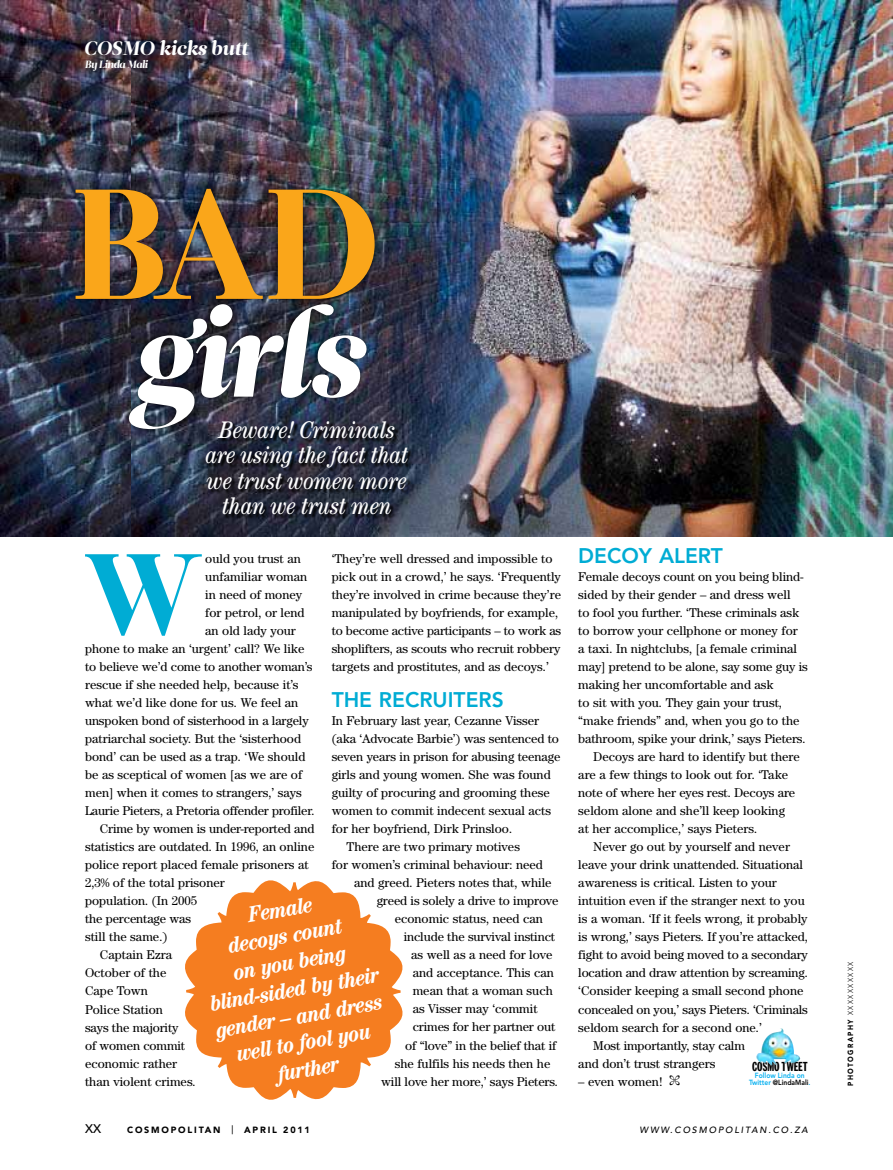
<style>
.page{position:relative;width:893px;height:1170px;background:#fff}
.page>*{position:absolute;margin:0;border:0;box-sizing:border-box;transform-origin:0 0}
.t1{font:156px "Leitura Display";color:#faa61a}
.t2{font:120px "Leitura Display Swashes";letter-spacing:-.035em;color:#fff}
.t3{font:115.65px "Leitura Display";color:#00acd4}
.t4{font:italic condensed 24px/25.5px "Century Std";letter-spacing:-.01em;color:#fff;text-align:center}
.t5{font:italic 700 condensed 22.2px/27px "Century Std";color:#fff;text-align:center}
.t6{font:800 21px "Avenir LT Std";color:#00acd4}
.t7{font:italic 19.5px "Leitura Display";color:#fff}
.t8{font:12.75px/18px "Century Std";color:#000}
.t9{font:12.75px "Franklin Gothic Std Extra Cond";letter-spacing:-.005em;color:#000}
.t10{font:500 12.45px "Avenir LT Std";color:#000}
.t11{font:italic 10.5px "Leitura Display";letter-spacing:-.04em;color:#fff}
.t12{font:900 9px "Avenir LT Std";letter-spacing:.2em;color:#000}
.t13{font:italic 500 9px "Avenir LT Std";letter-spacing:.2em;color:#000}
.t14{font:800 7.5px/7.5px "Avenir LT Std";color:#00aeef;text-align:center;scale:.9 1}
.t15{font:900 7.5px "Avenir LT Std";letter-spacing:.2em;color:#000;scale:.9 1}
.s1{font-weight:500}
.s2{color:#000}
.s3{font-weight:300}
</style>
<div class="page">
<img style="left:131px;top:0;width:762px;height:536px">
<img style="left:0;top:0;width:131px;height:536px">
<div style="left:124px;top:299px;width:247px;height:134px;background:#000;opacity:.75"></div>
<svg style="left:207px;top:422px;width:206px;height:97px;background:#242736"></svg>
<img style="left:756px;top:1028px;width:44px;height:37px">
<div style="left:71px;top:185px;width:308px;height:118px;background:#000;opacity:.75"></div>
<svg style="left:185px;top:880px;width:218px;height:220px;fill:#f57d20"></svg>
<h3 class="t7" style="left:84px;top:35px;width:165px">COSMO kicks butt</h3>
<p class="t11" style="left:85px;top:58px;width:64px">By Linda Mali</p>
<h1 class="t1" style="left:71px;top:139px;width:310px">Bad</h1>
<h2 class="t2" style="left:132px;top:285px;width:230px">girls</h2>
<h3 class="t4" style="left:206px;top:416px;width:204px">Beware! Criminals are using the fact that we trust women more than we trust men</h3>
<p class="t8" style="left:332px;top:549px;width:231px">‘They’re well dressed and impossible to pick out in a crowd,’ he says. ‘Frequently they’re involved in crime because they’re manipulated by boyfriends, for example, to become active participants – to work as shoplifters, as scouts who recruit robbery targets and prostitutes, and as decoys.’</p>
<h3 class="t6" style="left:332px;top:687px;width:174px">THE RECRUITERS</h3>
<p class="t8" style="left:332px;top:711px;width:209px">In February last year, Cezanne Visser</p>
<p class="t8" style="left:332px;top:729px;width:229px">(aka ‘Advocate Barbie’) was sentenced to</p>
<p class="t8" style="left:332px;top:747px;width:230px">seven years in prison for abusing teenage</p>
<p class="t8" style="left:332px;top:765px;width:221px">girls and young women. She was found</p>
<p class="t8" style="left:332px;top:783px;width:220px">guilty of procuring and grooming these</p>
<p class="t8" style="left:332px;top:801px;width:221px">women to commit indecent sexual acts</p>
<p class="t8" style="left:332px;top:819px;width:182px">for her boyfriend, Dirk Prinsloo.</p>
<p class="t8" style="left:347px;top:837px;width:175px">There are two primary motives</p>
<p class="t8" style="left:332px;top:855px;width:213px">for women’s criminal behaviour: need</p>
<p class="t8" style="left:354px;top:873px;width:199px">and greed. Pieters notes that, while</p>
<p class="t8" style="left:377px;top:891px;width:183px">greed is solely a drive to improve</p>
<p class="t8" style="left:395px;top:909px;width:150px">economic status, need can</p>
<p class="t8" style="left:404px;top:927px;width:153px">include the survival instinct</p>
<p class="t8" style="left:411px;top:945px;width:143px">as well as a need for love</p>
<p class="t8" style="left:413px;top:963px;width:143px">and acceptance. This can</p>
<p class="t8" style="left:413px;top:981px;width:142px">mean that a woman such</p>
<p class="t8" style="left:413px;top:999px;width:127px">as Visser may ‘commit</p>
<p class="t8" style="left:413px;top:1017px;width:144px">crimes for her partner out</p>
<p class="t8" style="left:405px;top:1035px;width:153px">of “love” in the belief that if</p>
<p class="t8" style="left:395px;top:1053px;width:157px">she fulfils his needs then he</p>
<p class="t8" style="left:381px;top:1071px;width:178px">will love her more,’ says Pieters.</p>
<h3 class="t3" style="left:85px;top:516px;width:118px">W</h3>
<p class="t8" style="left:205px;top:549px;width:97px">ould you trust an</p>
<p class="t8" style="left:205px;top:567px;width:103px">unfamiliar woman</p>
<p class="t8" style="left:205px;top:585px;width:98px">in need of money</p>
<p class="t8" style="left:205px;top:603px;width:101px">for petrol, or lend</p>
<p class="t8" style="left:205px;top:621px;width:92px">an old lady your</p>
<p class="t8" style="left:85px;top:639px;width:221px">phone to make an ‘urgent’ call? We like</p>
<p class="t8" style="left:85px;top:657px;width:229px">to believe we’d come to another woman’s</p>
<p class="t8" style="left:85px;top:675px;width:215px">rescue if she needed help, because it’s</p>
<p class="t8" style="left:85px;top:693px;width:215px">what we’d like done for us. We feel an</p>
<p class="t8" style="left:85px;top:711px;width:225px">unspoken bond of sisterhood in a largely</p>
<p class="t8" style="left:85px;top:729px;width:218px">patriarchal society. But the ‘sisterhood</p>
<p class="t8" style="left:85px;top:747px;width:222px">bond’ can be used as a trap. ‘We should</p>
<p class="t8" style="left:85px;top:765px;width:219px">be as sceptical of women [as we are of</p>
<p class="t8" style="left:85px;top:783px;width:218px">men] when it comes to strangers,’ says</p>
<p class="t8" style="left:85px;top:801px;width:231px">Laurie Pieters, a Pretoria offender profiler.</p>
<p class="t8" style="left:100px;top:819px;width:216px">Crime by women is under-reported and</p>
<p class="t8" style="left:85px;top:837px;width:231px">statistics are outdated. In 1996, an online</p>
<p class="t8" style="left:85px;top:855px;width:225px">police report placed female prisoners at</p>
<p class="t8" style="left:85px;top:873px;width:141px">2,3% of the total prisoner</p>
<p class="t8" style="left:85px;top:891px;width:114px">population. (In 2005</p>
<p class="t8" style="left:85px;top:909px;width:108px">the percentage was</p>
<p class="t8" style="left:85px;top:927px;width:84px">still the same.)</p>
<p class="t8" style="left:100px;top:945px;width:74px">Captain Ezra</p>
<p class="t8" style="left:85px;top:963px;width:83px">October of the</p>
<p class="t8" style="left:85px;top:981px;width:64px">Cape Town</p>
<p class="t8" style="left:85px;top:999px;width:79px">Police Station</p>
<p class="t8" style="left:85px;top:1017px;width:95px">says the majority</p>
<p class="t8" style="left:85px;top:1035px;width:102px">of women commit</p>
<p class="t8" style="left:85px;top:1053px;width:94px">economic rather</p>
<p class="t8" style="left:85px;top:1071px;width:112px">than violent crimes.</p>
<h3 class="t5" style="left:194px;top:910px;width:173px;rotate:-10deg">Female<br>decoys count<br>on you being blind-sided by their gender – and dress well to fool you further</h3>
<p class="t10" style="left:85px;top:1121px;width:18px">XX</p>
<p class="t12" style="left:127px;top:1124px;width:115px">COSMOPOLITAN <span class="s1">|</span>A</p>
<p class="t12" style="left:253px;top:1124px;width:13px">PRIL</p>
<p class="t12" style="left:283px;top:1124px;width:28px">2011</p>
<h3 class="t6" style="left:578px;top:543px;width:146px">DECOY ALERT</h3>
<p class="t8" style="left:578px;top:567px;width:227px">Female decoys count on you being blind-</p>
<p class="t8" style="left:578px;top:585px;width:214px">sided by their gender – and dress well</p>
<p class="t8" style="left:578px;top:603px;width:222px">to fool you further. ‘These criminals ask</p>
<p class="t8" style="left:578px;top:621px;width:221px">to borrow your cellphone or money for</p>
<p class="t8" style="left:578px;top:639px;width:220px">a taxi. In nightclubs, [a female criminal</p>
<p class="t8" style="left:578px;top:657px;width:231px">may] pretend to be alone, say some guy is</p>
<p class="t8" style="left:578px;top:675px;width:197px">making her uncomfortable and ask</p>
<p class="t8" style="left:578px;top:693px;width:205px">to sit with you. They gain your trust,</p>
<p class="t8" style="left:578px;top:711px;width:223px">“make friends” and, when you go to the</p>
<p class="t8" style="left:578px;top:729px;width:229px">bathroom, spike your drink,’ says Pieters.</p>
<p class="t8" style="left:593px;top:747px;width:208px">Decoys are hard to identify but there</p>
<p class="t8" style="left:578px;top:765px;width:211px">are a few things to look out for. ‘Take</p>
<p class="t8" style="left:578px;top:783px;width:218px">note of where her eyes rest. Decoys are</p>
<p class="t8" style="left:578px;top:801px;width:208px">seldom alone and she’ll keep looking</p>
<p class="t8" style="left:578px;top:819px;width:181px">at her accomplice,’ says Pieters.</p>
<p class="t8" style="left:593px;top:837px;width:198px">Never go out by yourself and never</p>
<p class="t8" style="left:578px;top:855px;width:226px">leave your drink unattended. Situational</p>
<p class="t8" style="left:578px;top:873px;width:200px">awareness is critical. Listen to your</p>
<p class="t8" style="left:578px;top:891px;width:228px">intuition even if the stranger next to you</p>
<p class="t8" style="left:578px;top:909px;width:231px">is a woman. ‘If it feels wrong, it probably</p>
<p class="t8" style="left:578px;top:927px;width:231px">is wrong,’ says Pieters. If you’re attacked,</p>
<p class="t8" style="left:578px;top:945px;width:231px">fight to avoid being moved to a secondary</p>
<p class="t8" style="left:578px;top:963px;width:231px">location and draw attention by screaming.</p>
<p class="t8" style="left:578px;top:981px;width:227px">‘Consider keeping a small second phone</p>
<p class="t8" style="left:578px;top:999px;width:231px">concealed on you,’ says Pieters. ‘Criminals</p>
<p class="t8" style="left:578px;top:1017px;width:185px">seldom search for a second one.’</p>
<p class="t8" style="left:593px;top:1035px;width:153px">Most importantly, stay calm</p>
<p class="t8" style="left:578px;top:1053px;width:139px">and don’t trust strangers</p>
<p class="t8" style="left:578px;top:1071px;width:103px">– even women! ⌘</p>
<p class="t9" style="left:752px;top:1059px;width:57px">COSMO TWEET</p>
<p class="t14" style="left:749px;top:1071px;width:70px">Follow Linda on<br>Twitter <span class="s2">@LindaMali</span>.</p>
<p class="t13" style="left:640px;top:1124px;width:170px">WWW.COSMOPOLITAN.CO.ZA</p>
<p class="t15" style="left:846px;top:1085px;width:140px;rotate:-90deg">PHOTOGRAPHY <span class="s3">XXXXXXXXXX</span></p>
</div>
